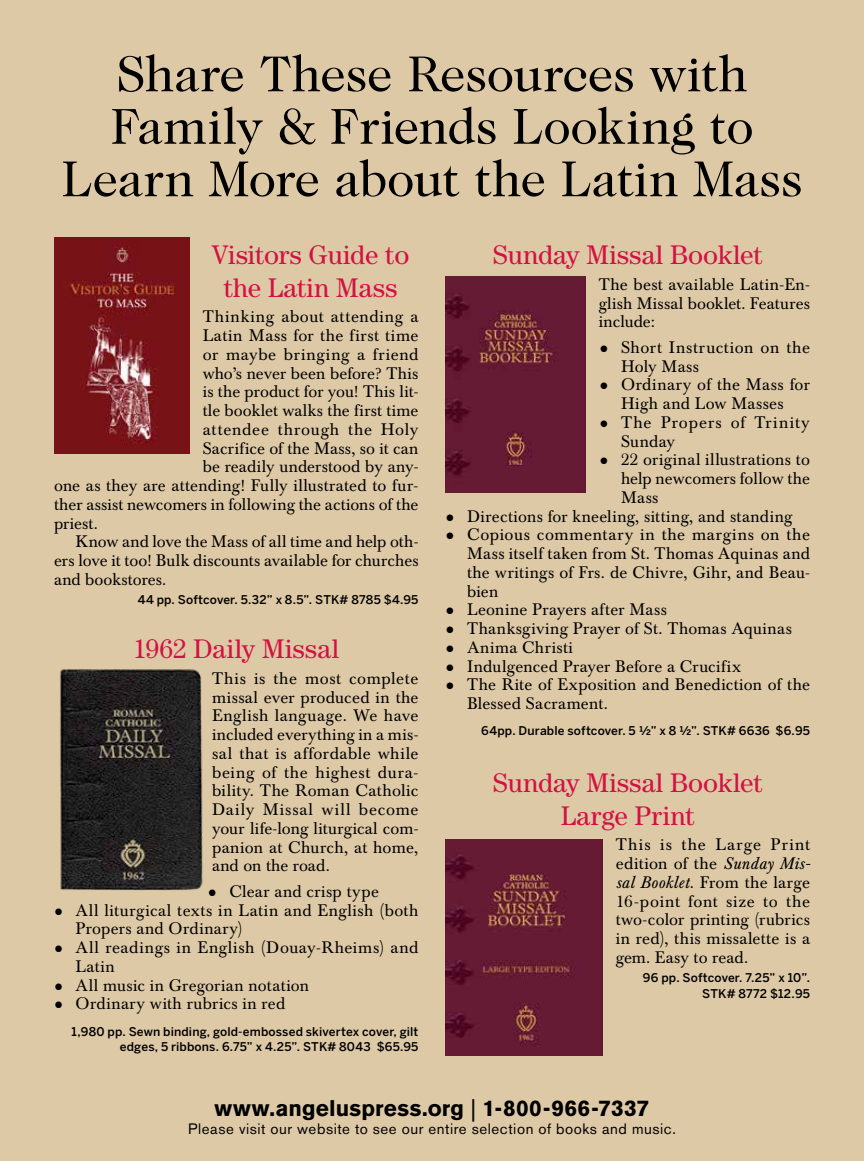
<style>
.page{position:relative;width:864px;height:1161px;background:#dec9a6}
.page>*{position:absolute;margin:0;border:0;box-sizing:border-box;transform-origin:0 0}
.t1{font:51px/52.5px "Caslon Two Twenty Four";letter-spacing:-.005em;color:#000;text-align:center}
.t2{font:27px/32.5px "Century Std";letter-spacing:.005em;color:#d11242;text-align:center}
.t3{font:700 22.5px "Akzidenz Grotesk BE";letter-spacing:.01em;color:#000}
.t4{font:16.5px/18.8px "Baskerville BE";letter-spacing:.02em;color:#000;text-align:justify}
.t5{font:16.5px "Baskerville BE";color:#000}
.t6{font:16.5px/18.8px "Baskerville BE";letter-spacing:.05em;color:#000}
.t7{font:16.5px/18.8px "Baskerville BE";letter-spacing:.04em;color:#000}
.t8{font:16.5px "Baskerville BE";letter-spacing:-.005em;color:#000}
.t9{font:16.5px "Baskerville BE";letter-spacing:.045em;color:#000}
.t10{font:15px "Akzidenz Grotesk BE";letter-spacing:.04em;color:#000}
.t11{font:500 12px/15.6px "Benton Sans";letter-spacing:.015em;color:#000;text-align:right}
.s1{font-family:"Times New Roman";font-size:15px}
.s2{font-style:italic}
.s3{font-weight:400}
</style>
<div class="page">
<img style="left:54px;top:237px;width:135px;height:216px">
<img style="left:446px;top:276px;width:139px;height:216px">
<img style="left:60px;top:669px;width:143px;height:221px">
<img style="left:446px;top:839px;width:156px;height:216px">
<h1 class="t1" style="left:61px;top:47px;width:743px">Share These Resources with<br>Family &amp; Friends Looking to<br>Learn More about the Latin Mass</h1>
<h2 class="t2" style="left:212px;top:238px;width:199px">Visitors Guide to the Latin Mass</h2>
<p class="t6" style="left:203px;top:308px;width:217px">Thinking about attending a</p>
<p class="t4" style="left:203px;top:326px;width:217px">Latin Mass for the first time</p>
<p class="t4" style="left:203px;top:345px;width:217px">or maybe bringing a friend</p>
<p class="t5" style="left:203px;top:363px;width:217px">who’s never been before? This</p>
<p class="t5" style="left:203px;top:382px;width:217px">is the product for you! This lit-</p>
<p class="t4" style="left:203px;top:401px;width:217px">tle booklet walks the first time</p>
<p class="t9" style="left:203px;top:420px;width:217px">attendee through the Holy</p>
<p class="t4" style="left:203px;top:439px;width:217px">Sacrifice of the Mass, so it can</p>
<p class="t4" style="left:203px;top:458px;width:217px">be readily understood by any-</p>
<p class="t4" style="left:54px;top:476px;width:366px">one as they are attending! Fully illustrated to fur-</p>
<p class="t4" style="left:54px;top:495px;width:366px">ther assist newcomers in following the actions of the</p>
<p class="t4" style="left:54px;top:514px;width:45px">priest.</p>
<p class="t8" style="left:76px;top:532px;width:344px">Know and love the Mass of all time and help oth-</p>
<p class="t4" style="left:54px;top:551px;width:366px">ers love it too! Bulk discounts available for churches</p>
<p class="t4" style="left:54px;top:570px;width:114px">and bookstores.</p>
<p class="t11" style="left:138px;top:592px;width:282px">44 pp. Softcover. 5.32” x 8.5”. STK# 8785 $4.95</p>
<h2 class="t2" style="left:133px;top:632px;width:207px">1962 Daily Missal</h2>
<p class="t4" style="left:212px;top:669px;width:208px">This is the most complete missal ever produced in the English language. We have included everything in a mis&shy;sal that is affordable while being of the highest dura&shy;bility. The Roman Catholic Daily Missal will become your life-long liturgical com&shy;panion at Church, at home, and on the road.</p>
<p class="t4" style="left:208px;top:882px;width:173px"><span class="s1">●</span> Clear and crisp type</p>
<p class="t4" style="left:76px;top:901px;width:344px;text-indent:-22px"><span class="s1">●</span> All liturgical texts in Latin and English (both<br>Propers and Ordinary)</p>
<p class="t7" style="left:76px;top:939px;width:344px;text-indent:-22px"><span class="s1">●</span> All readings in English (Douay-Rheims) and<br>Latin</p>
<p class="t4" style="left:54px;top:976px;width:257px"><span class="s1">●</span> All music in Gregorian notation</p>
<p class="t4" style="left:54px;top:995px;width:233px"><span class="s1">●</span> Ordinary with rubrics in red</p>
<p class="t11" style="left:72px;top:1023px;width:348px">1,980 pp. Sewn binding, gold-embossed skivertex cover, gilt edges, 5 ribbons. 6.75” x 4.25”. STK# 8043 $65.95</p>
<h2 class="t2" style="left:493px;top:238px;width:271px">Sunday Missal Booklet</h2>
<p class="t4" style="left:599px;top:275px;width:213px">The best available Latin-En&shy;glish Missal booklet. Features include:</p>
<p class="t4" style="left:621px;top:338px;width:191px;text-indent:-22px"><span class="s1">●</span> Short Instruction on the<br>Holy Mass</p>
<p class="t4" style="left:599px;top:376px;width:212px;text-align:center"><span class="s1">●</span> Ordinary of the Mass for<br>High and Low Masses</p>
<p class="t6" style="left:621px;top:413px;width:190px;text-indent:-22px"><span class="s1">●</span> The Propers of Trinity<br>Sunday</p>
<p class="t4" style="left:621px;top:451px;width:191px;text-indent:-22px"><span class="s1">●</span> 22 original illustrations to help newcomers follow the Mass</p>
<p class="t4" style="left:446px;top:507px;width:349px"><span class="s1">●</span> Directions for kneeling, sitting, and standing</p>
<p class="t4" style="left:467px;top:526px;width:344px;text-indent:-22px"><span class="s1">●</span> Copious commentary in the margins on the Mass itself taken from St. Thomas Aquinas and the writings of Frs. de Chivre, Gihr, and Beau&shy;bien</p>
<p class="t4" style="left:446px;top:601px;width:223px"><span class="s1">●</span> Leonine Prayers after Mass</p>
<p class="t4" style="left:446px;top:619px;width:348px"><span class="s1">●</span> Thanksgiving Prayer of St. Thomas Aquinas</p>
<p class="t4" style="left:446px;top:638px;width:129px"><span class="s1">●</span> Anima Christi</p>
<p class="t4" style="left:446px;top:657px;width:297px"><span class="s1">●</span> Indulgenced Prayer Before a Crucifix</p>
<p class="t4" style="left:467px;top:676px;width:344px;text-indent:-22px"><span class="s1">●</span> The Rite of Exposition and Benediction of the<br>Blessed Sacrament.</p>
<p class="t11" style="left:481px;top:723px;width:330px">64pp. Durable softcover. 5 ½” x 8 ½”. STK# 6636 $6.95</p>
<h2 class="t2" style="left:493px;top:766px;width:271px">Sunday Missal Booklet<br>Large Print</h2>
<p class="t4" style="left:616px;top:836px;width:196px">This is the Large Print edition of the <span class="s2">Sunday Mis&shy;sal Booklet</span>. From the large 16-point font size to the two-color printing (rubrics in red), this missalette is a gem. Easy to read.</p>
<p class="t11" style="left:643px;top:970px;width:169px">96 pp. Softcover. 7.25” x 10”.<br>STK# 8772 $12.95</p>
<h3 class="t3" style="left:215px;top:1095px;width:436px">www.angeluspress.org <span class="s3">|</span> 1-800-966-7337</h3>
<p class="t10" style="left:188px;top:1120px;width:489px">Please visit our website to see our entire selection of books and music.</p>
</div>
